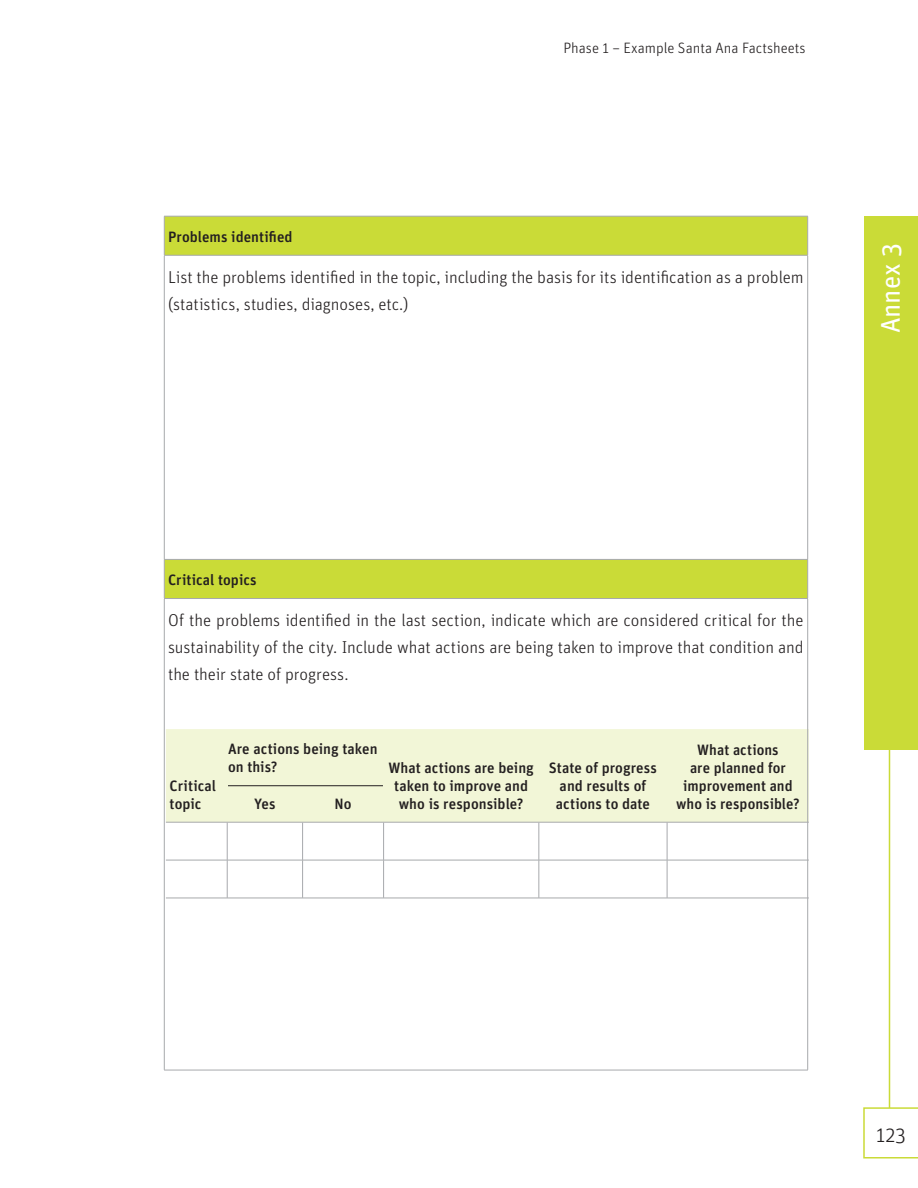
<style>
.page{position:relative;width:918px;height:1188px;background:#fff}
.page>*{position:absolute;margin:0;border:0;box-sizing:border-box;transform-origin:0 0}
.t1{font:27px "Unit";color:#fff}
.t2{font:300 21px "Unit";color:#231f20}
.t3{font:300 17.25px/27px "Unit";letter-spacing:-.005em;color:#231f20}
.t4{font:500 15px/18px "Unit";color:#231f20;text-align:center}
.t5{font:300 15px "Unit";color:#231f20}
</style>
<div class="page">
<div style="left:864px;top:216px;width:54px;height:534px;background:#cadb37"></div>
<hr style="left:889px;top:531px;width:1px;height:594px;background:#cadb37">
<svg style="left:863px;top:1107px;width:55px;height:52px"></svg>
<div style="left:166px;top:729px;width:643px;height:93px;background:#f2f6d7"></div>
<hr style="left:166px;top:860px;width:643px;height:1px;background:#a7a9ac">
<hr style="left:166px;top:898px;width:643px;height:1px;background:#a7a9ac">
<hr style="left:166px;top:822px;width:643px;height:1px;background:#a7a9ac">
<hr style="left:227px;top:823px;width:1px;height:37px;background:#a7a9ac">
<hr style="left:302px;top:823px;width:1px;height:37px;background:#a7a9ac">
<hr style="left:383px;top:823px;width:1px;height:37px;background:#a7a9ac">
<hr style="left:539px;top:823px;width:1px;height:37px;background:#a7a9ac">
<hr style="left:667px;top:823px;width:1px;height:37px;background:#a7a9ac">
<hr style="left:227px;top:860px;width:1px;height:38px;background:#a7a9ac">
<hr style="left:302px;top:860px;width:1px;height:38px;background:#a7a9ac">
<hr style="left:383px;top:860px;width:1px;height:38px;background:#a7a9ac">
<hr style="left:539px;top:860px;width:1px;height:38px;background:#a7a9ac">
<hr style="left:667px;top:860px;width:1px;height:38px;background:#a7a9ac">
<hr style="left:228px;top:785px;width:155px;height:1px;background:#231f20">
<svg style="left:165px;top:217px;width:642px;height:381px"></svg>
<hr style="left:164px;top:216px;width:644px;height:1px;background:#a7a9ac">
<hr style="left:164px;top:255px;width:644px;height:1px;background:#a7a9ac">
<hr style="left:164px;top:559px;width:644px;height:1px;background:#a7a9ac">
<hr style="left:164px;top:598px;width:644px;height:1px;background:#a7a9ac">
<hr style="left:164px;top:1070px;width:644px;height:1px;background:#a7a9ac">
<hr style="left:164px;top:216px;width:1px;height:39px;background:#a7a9ac">
<hr style="left:807px;top:216px;width:1px;height:39px;background:#a7a9ac">
<hr style="left:164px;top:560px;width:1px;height:38px;background:#a7a9ac">
<hr style="left:807px;top:560px;width:1px;height:38px;background:#a7a9ac">
<hr style="left:164px;top:256px;width:1px;height:303px;background:#a7a9ac">
<hr style="left:807px;top:256px;width:1px;height:303px;background:#a7a9ac">
<hr style="left:164px;top:599px;width:1px;height:471px;background:#a7a9ac">
<hr style="left:807px;top:599px;width:1px;height:471px;background:#a7a9ac">
<p class="t5" style="left:563px;top:43px;width:244px">Phase 1 – Example Santa Ana Factsheets</p>
<p class="t4" style="left:168px;top:229px;width:126px">Problems identified</p>
<p class="t3" style="left:168px;top:265px;width:637px">List the problems identified in the topic, including the basis for its identification as a problem (statistics, studies, diagnoses, etc.)</p>
<h1 class="t1" style="left:880px;top:333px;width:92px;rotate:-90deg">Annex 3</h1>
<p class="t4" style="left:168px;top:572px;width:90px">Critical topics</p>
<p class="t3" style="left:168px;top:609px;width:637px;text-align:justify">Of the problems identified in the last section, indicate which are considered critical for the sustainability of the city. Include what actions are being taken to improve that condition and the their state of progress.</p>
<p class="t4" style="left:170px;top:778px;width:48px;text-align:left">Critical topic</p>
<p class="t4" style="left:228px;top:741px;width:151px;text-align:left">Are actions being taken on this?</p>
<p class="t4" style="left:683px;top:742px;width:111px">What actions<br>are planned for improvement and</p>
<p class="t4" style="left:388px;top:760px;width:147px">What actions are being taken to improve and who is responsible?</p>
<p class="t4" style="left:549px;top:760px;width:109px">State of progress and results of actions to date</p>
<p class="t4" style="left:254px;top:796px;width:23px">Yes</p>
<p class="t4" style="left:335px;top:796px;width:19px">No</p>
<p class="t4" style="left:676px;top:796px;width:125px">who is responsible?</p>
<p class="t2" style="left:876px;top:1127px;width:31px">123</p>
</div>
